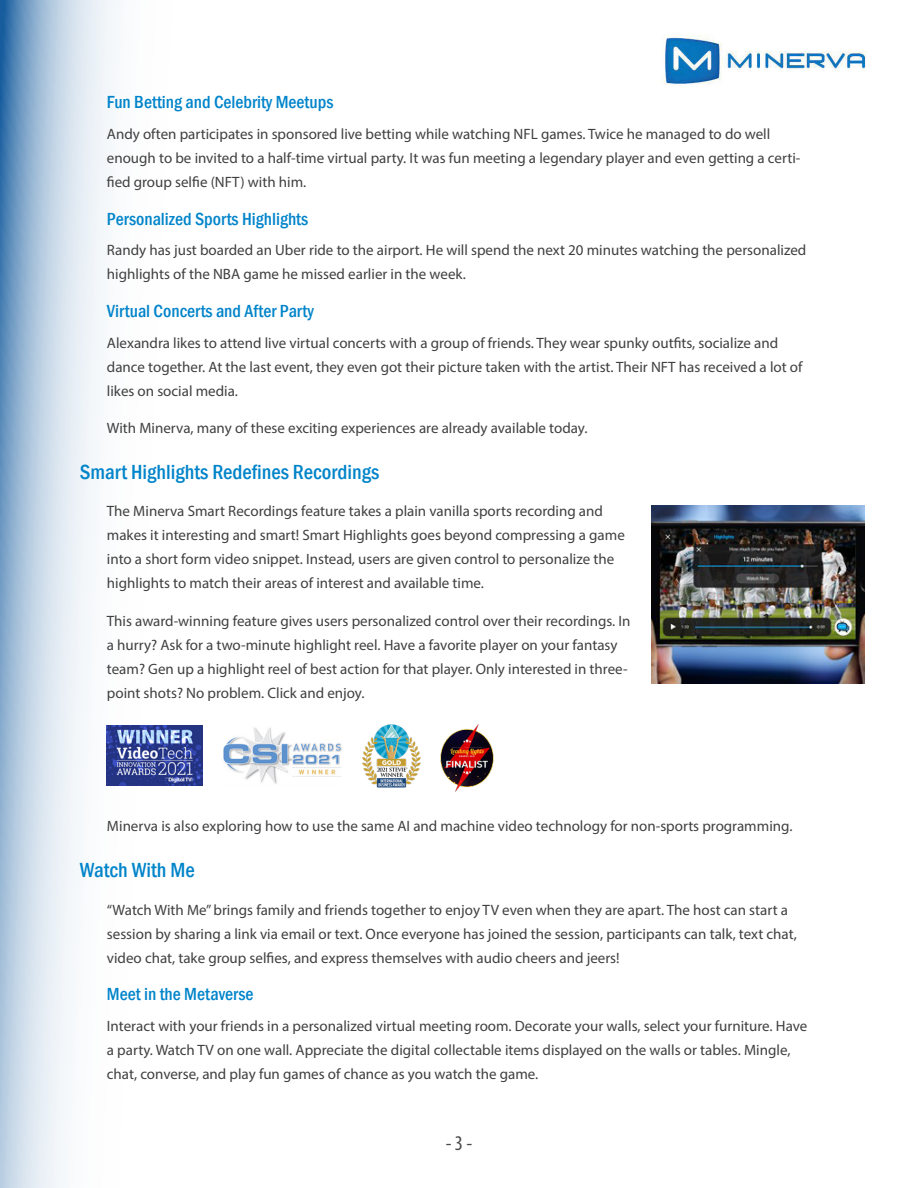
<style>
.page{position:relative;width:918px;height:1188px;background:#fff}
.page>*{position:absolute;margin:0;border:0;box-sizing:border-box;transform-origin:0 0}
.t1{font:500 condensed 21px "Franklin Gothic";color:#0084ca}
.t2{font:condensed 21px "Myriad Pro";color:#4a4a4a}
.t3{font:500 condensed 18px "Franklin Gothic";color:#0084ca}
.t4{font:15px/24px "Myriad Pro";color:#404040}
</style>
<div class="page">
<svg style="left:0;top:0;width:203px;height:1188px"></svg>
<img style="left:662px;top:34px;width:204px;height:51px">
<img style="left:652px;top:506px;width:213px;height:177px">
<img style="left:107px;top:725px;width:95px;height:60px">
<img style="left:223px;top:727px;width:119px;height:57px">
<img style="left:440px;top:725px;width:54px;height:66px">
<img style="left:362px;top:724px;width:59px;height:64px">
<p class="t3" style="left:107px;top:90px;width:228px">Fun Betting and Celebrity Meetups</p>
<p class="t4" style="left:107px;top:122px;width:695px">Andy often participates in sponsored live betting while watching NFL games. Twice he managed to do well enough to be invited to a half-time virtual party. It was fun meeting a legendary player and even getting a certi&shy;fied group selfie (NFT) with him.</p>
<p class="t3" style="left:107px;top:207px;width:203px">Personalized Sports Highlights</p>
<p class="t4" style="left:107px;top:238px;width:701px">Randy has just boarded an Uber ride to the airport. He will spend the next 20 minutes watching the personalized highlights of the NBA game he missed earlier in the week.</p>
<p class="t3" style="left:107px;top:299px;width:209px">Virtual Concerts and After Party</p>
<p class="t4" style="left:107px;top:330px;width:697px">Alexandra likes to attend live virtual concerts with a group of friends. They wear spunky outfits, socialize and dance together. At the last event, they even got their picture taken with the artist. Their NFT has received a lot of likes on social media.</p>
<p class="t4" style="left:107px;top:416px;width:482px">With Minerva, many of these exciting experiences are already available today.</p>
<h1 class="t1" style="left:80px;top:458px;width:301px">Smart Highlights Redefines Recordings</h1>
<p class="t4" style="left:107px;top:499px;width:519px">The Minerva Smart Recordings feature takes a plain vanilla sports recording and makes it interesting and smart! Smart Highlights goes beyond compressing a game into a short form video snippet. Instead, users are given control to personalize the highlights to match their areas of interest and available time.</p>
<p class="t4" style="left:107px;top:609px;width:525px">This award-winning feature gives users personalized control over their recordings. In a hurry? Ask for a two-minute highlight reel. Have a favorite player on your fantasy team? Gen up a highlight reel of best action for that player. Only interested in three&shy;point shots? No problem. Click and enjoy.</p>
<p class="t4" style="left:107px;top:814px;width:687px">Minerva is also exploring how to use the same AI and machine video technology for non-sports programming.</p>
<h1 class="t1" style="left:80px;top:856px;width:116px">Watch With Me</h1>
<p class="t4" style="left:107px;top:897px;width:691px">“Watch With Me” brings family and friends together to enjoy TV even when they are apart. The host can start a session by sharing a link via email or text. Once everyone has joined the session, participants can talk, text chat, video chat, take group selfies, and express themselves with audio cheers and jeers!</p>
<p class="t3" style="left:107px;top:982px;width:148px">Meet in the Metaverse</p>
<p class="t4" style="left:107px;top:1014px;width:702px">Interact with your friends in a personalized virtual meeting room. Decorate your walls, select your furniture. Have a party. Watch TV on one wall. Appreciate the digital collectable items displayed on the walls or tables. Mingle, chat, converse, and play fun games of chance as you watch the game.</p>
<h1 class="t2" style="left:446px;top:1130px;width:28px">- 3 -</h1>
</div>
